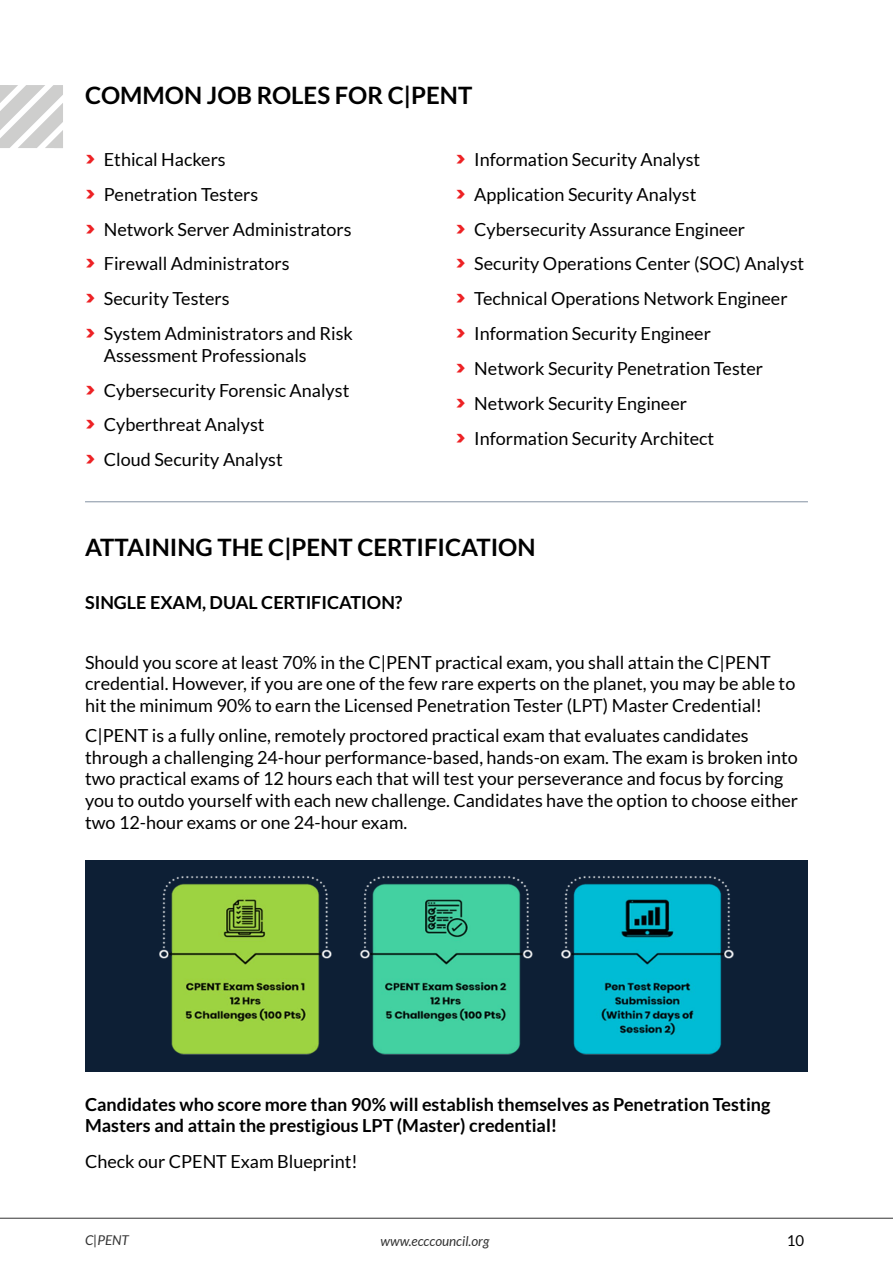
<style>
.page{position:relative;width:893px;height:1263px;background:#fff}
.page>*{position:absolute;margin:0;border:0;box-sizing:border-box;transform-origin:0 0}
.t1{font:700 24px "Lato";color:#000}
.t2{font:18px/34.8px "Lato";color:#000}
.t3{font:700 18px/21.6px "Lato";color:#000}
.t4{font:15px "Lato";color:#000}
.t5{font:italic 13.5px "Lato";color:#333}
.s1{font-family:"Poppins";font-weight:700;font-size:19.5px;color:#ed2124}
</style>
<div class="page">
<hr style="left:0;top:1218px;width:893px;height:1px;background:#333">
<div style="left:85px;top:860px;width:723px;height:211px;background:#0d1f35"></div>
<img style="left:159px;top:876px;width:575px;height:179px">
<hr style="left:85px;top:501px;width:723px;height:1px;background:#8391a2">
<svg style="left:0;top:85px;width:63px;height:63px"></svg>
<h1 class="t1" style="left:85px;top:82px;width:389px">COMMON JOB ROLES FOR C|PENT</h1>
<p class="t2" style="left:85px;top:142px;width:270px"><span class="s1">&gt;</span> Ethical Hackers<br><span class="s1">&gt;</span> Penetration Testers<br><span class="s1">&gt;</span> Network Server Administrators <span class="s1">&gt;</span> Firewall Administrators<br><span class="s1">&gt;</span> Security Testers<br><span class="s1">&gt;</span> System Administrators and Risk</p>
<p class="t2" style="left:85px;top:338px;width:266px;text-indent:19px">Assessment Professionals<br><span class="s1">&gt;</span> Cybersecurity Forensic Analyst <span class="s1">&gt;</span> Cyberthreat Analyst<br><span class="s1">&gt;</span> Cloud Security Analyst</p>
<p class="t2" style="left:455px;top:142px;width:350px"><span class="s1">&gt;</span> Information Security Analyst<br><span class="s1">&gt;</span> Application Security Analyst<br><span class="s1">&gt;</span> Cybersecurity Assurance Engineer<br><span class="s1">&gt;</span> Security Operations Center (SOC) Analyst <span class="s1">&gt;</span> Technical Operations Network Engineer<br><span class="s1">&gt;</span> Information Security Engineer<br><span class="s1">&gt;</span> Network Security Penetration Tester<br><span class="s1">&gt;</span> Network Security Engineer<br><span class="s1">&gt;</span> Information Security Architect</p>
<h1 class="t1" style="left:85px;top:534px;width:452px">ATTAINING THE C|PENT CERTIFICATION</h1>
<p class="t3" style="left:85px;top:591px;width:319px">SINGLE EXAM, DUAL CERTIFICATION?</p>
<p class="t2" style="left:85px;top:651px;width:712px;line-height:21.6px">Should you score at least 70% in the C|PENT practical exam, you shall attain the C|PENT credential. However, if you are one of the few rare experts on the planet, you may be able to hit the minimum 90% to earn the Licensed Penetration Tester (LPT) Master Credential!</p>
<p class="t2" style="left:85px;top:725px;width:715px;line-height:21.6px">C|PENT is a fully online, remotely proctored practical exam that evaluates candidates through a challenging 24-hour performance-based, hands-on exam. The exam is broken into two practical exams of 12 hours each that will test your perseverance and focus by forcing you to outdo yourself with each new challenge. Candidates have the option to choose either two 12-hour exams or one 24-hour exam.</p>
<p class="t3" style="left:85px;top:1093px;width:687px">Candidates who score more than 90% will establish themselves as Penetration Testing<br>Masters and attain the prestigious LPT (Master) credential!</p>
<p class="t2" style="left:85px;top:1144px;width:274px">Check our CPENT Exam Blueprint!</p>
<p class="t5" style="left:85px;top:1233px;width:45px">C|PENT</p>
<p class="t5" style="left:381px;top:1233px;width:110px">www.ecccouncil.org</p>
<p class="t4" style="left:787px;top:1232px;width:19px">10</p>
</div>
